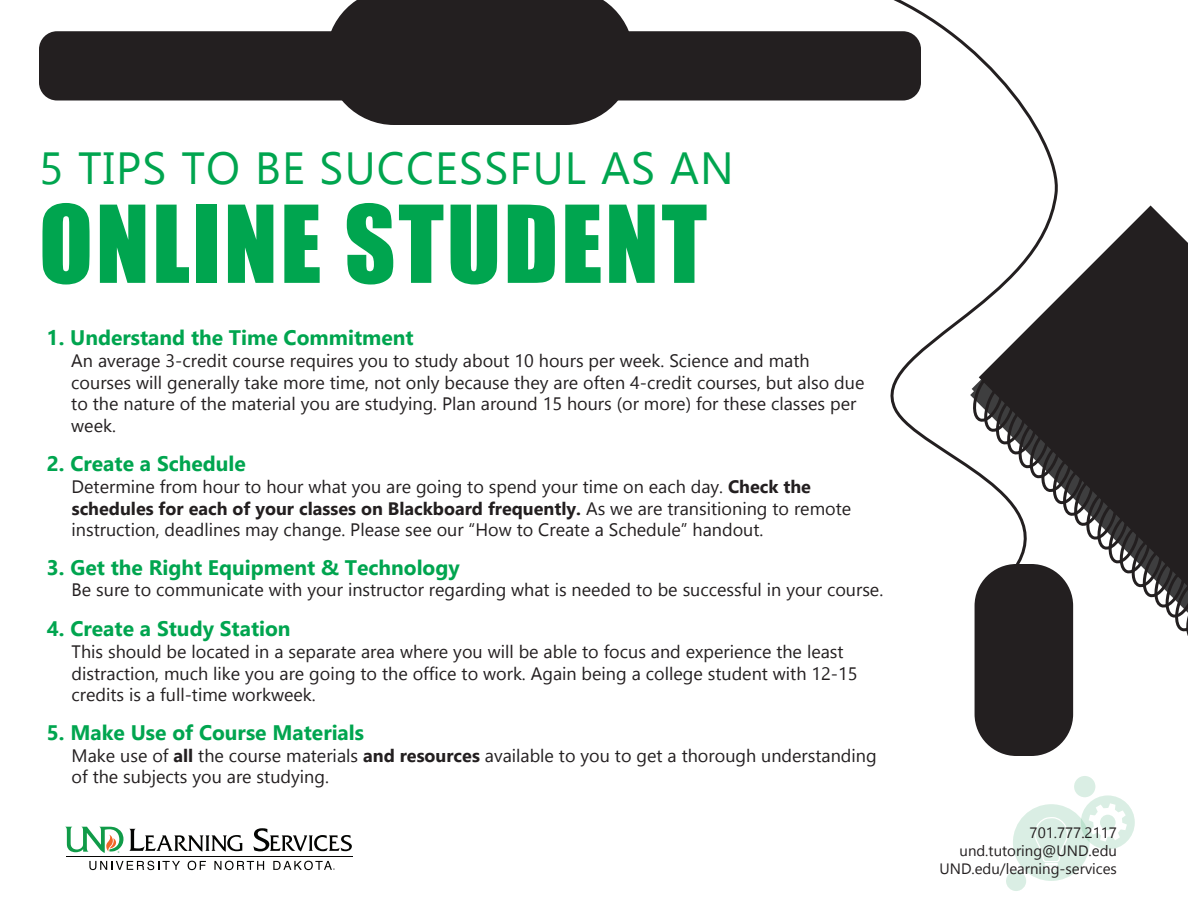
<style>
.page{position:relative;width:1188px;height:918px;background:#fff}
.page>*{position:absolute;margin:0;border:0;box-sizing:border-box;transform-origin:0 0}
.t1{font:99px "Impact";letter-spacing:.03em;color:#00a54f}
.t2{font:45px "Gadugi";letter-spacing:.03em;color:#00a54f}
.t3{font:700 21px "Gadugi";color:#00a54f}
.t4{font:18px/21.6px "Gadugi";color:#231f20}
.t5{font:15px/18px "Gadugi";color:#231f20;text-align:right}
.s1{font-weight:700}
</style>
<div class="page">
<div style="left:39px;top:31px;width:882px;height:69px;background:#231f20;border-radius:18px"></div>
<svg style="left:835px;top:1px;width:223px;height:470px"></svg>
<div style="left:975px;top:564px;width:98px;height:192px;background:#231f20;border-radius:42px"></div>
<svg style="left:979px;top:206px;width:209px;height:161px;fill:#231f20"></svg>
<svg style="left:973px;top:367px;width:215px;height:279px"></svg>
<svg style="left:326px;top:1px;width:308px;height:124px"></svg>
<hr style="left:0;top:0;width:953px;height:1px;background:#606160">
<div style="left:1006px;top:871px;width:20px;height:20px;background:#daeee4;border-radius:50%"></div>
<div style="left:1074px;top:776px;width:21px;height:21px;background:#daeee4;border-radius:50%"></div>
<svg style="left:1013px;top:795px;width:122px;height:86px"></svg>
<svg style="left:89px;top:861px;width:91px;height:9px"></svg>
<svg style="left:188px;top:861px;width:18px;height:9px"></svg>
<svg style="left:214px;top:861px;width:50px;height:9px"></svg>
<svg style="left:273px;top:861px;width:62px;height:9px"></svg>
<svg style="left:65px;top:827px;width:58px;height:26px"></svg>
<hr style="left:66px;top:856px;width:287px;height:1px;background:#040503">
<svg style="left:129px;top:829px;width:113px;height:23px"></svg>
<svg style="left:253px;top:828px;width:99px;height:24px"></svg>
<h2 class="t2" style="left:39px;top:141px;width:696px">5 TIPS TO BE SUCCESSFUL AS AN</h2>
<h1 class="t1" style="left:39px;top:167px;width:670px">ONLINE STUDENT</h1>
<p class="t3" style="left:47px;top:325px;width:369px">1. Understand the Time Commitment</p>
<p class="t4" style="left:71px;top:350px;width:795px">An average 3-credit course requires you to study about 10 hours per week. Science and math courses will generally take more time, not only because they are often 4-credit courses, but also due to the nature of the material you are studying. Plan around 15 hours (or more) for these classes per week.</p>
<p class="t3" style="left:47px;top:451px;width:200px">2. Create a Schedule</p>
<p class="t4" style="left:72px;top:476px;width:781px">Determine from hour to hour what you are going to spend your time on each day. <span class="s1">Check the schedules for each of your classes on Blackboard frequently.</span> As we are transitioning to remote instruction, deadlines may change. Please see our “How to Create a Schedule” handout.</p>
<p class="t3" style="left:47px;top:555px;width:414px">3. Get the Right Equipment &amp; Technology</p>
<p class="t4" style="left:72px;top:579px;width:813px">Be sure to communicate with your instructor regarding what is needed to be successful in your course.</p>
<p class="t3" style="left:47px;top:616px;width:245px">4. Create a Study Station</p>
<p class="t4" style="left:72px;top:641px;width:787px">This should be located in a separate area where you will be able to focus and experience the least distraction, much like you are going to the office to work. Again being a college student with 12-15 credits is a full-time workweek.</p>
<p class="t3" style="left:47px;top:720px;width:319px">5. Make Use of Course Materials</p>
<p class="t4" style="left:72px;top:744px;width:807px">Make use of <span class="s1">all</span> the course materials <span class="s1">and resources</span> available to you to get a thorough understanding of the subjects you are studying.</p>
<p class="t5" style="left:940px;top:823px;width:179px">701.777.2117 und.tutoring@UND.edu<br>UND.edu/learning-services</p>
</div>
